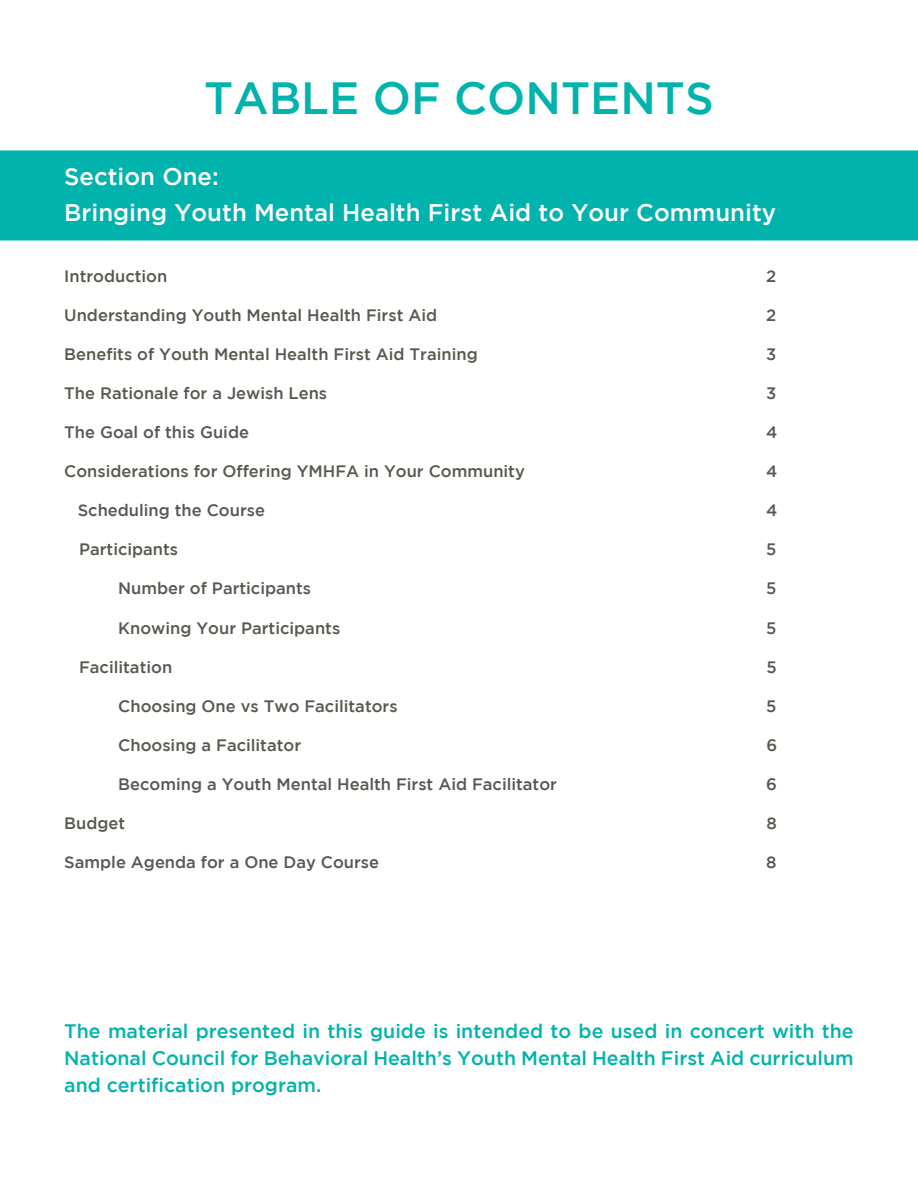
<style>
.page{position:relative;width:918px;height:1188px;background:#fff}
.page>*{position:absolute;margin:0;border:0;box-sizing:border-box;transform-origin:0 0}
.t1{font:500 45px "Gotham";color:#00b3ad}
.t2{font:500 24px/36px "Gotham";color:#fff}
.t3{font:500 19.5px/27px "Gotham";color:#00b3ad;text-align:justify}
.t4{font:500 16.5px "Gotham";color:#57584f}
</style>
<div class="page">
<div style="left:0;top:150px;width:918px;height:91px;background:#00b3ad"></div>
<h1 class="t1" style="left:204px;top:72px;width:511px">TABLE OF CONTENTS</h1>
<h2 class="t2" style="left:64px;top:158px;width:713px">Section One:<br>Bringing Youth Mental Health First Aid to Your Community</h2>
<p class="t4" style="left:64px;top:267px;width:105px">Introduction</p>
<p class="t4" style="left:766px;top:267px;width:12px">2</p>
<p class="t4" style="left:64px;top:306px;width:374px">Understanding Youth Mental Health First Aid</p>
<p class="t4" style="left:766px;top:306px;width:12px">2</p>
<p class="t4" style="left:64px;top:345px;width:415px">Benefits of Youth Mental Health First Aid Training</p>
<p class="t4" style="left:766px;top:345px;width:12px">3</p>
<p class="t4" style="left:64px;top:384px;width:264px">The Rationale for a Jewish Lens</p>
<p class="t4" style="left:766px;top:384px;width:12px">3</p>
<p class="t4" style="left:64px;top:423px;width:186px">The Goal of this Guide</p>
<p class="t4" style="left:766px;top:423px;width:13px">4</p>
<p class="t4" style="left:64px;top:462px;width:462px">Considerations for Offering YMHFA in Your Community</p>
<p class="t4" style="left:766px;top:462px;width:13px">4</p>
<p class="t4" style="left:78px;top:501px;width:189px">Scheduling the Course</p>
<p class="t4" style="left:766px;top:501px;width:13px">4</p>
<p class="t4" style="left:79px;top:540px;width:101px">Participants</p>
<p class="t4" style="left:766px;top:540px;width:12px">5</p>
<p class="t4" style="left:118px;top:579px;width:194px">Number of Participants</p>
<p class="t4" style="left:766px;top:579px;width:12px">5</p>
<p class="t4" style="left:118px;top:618px;width:223px">Knowing Your Participants</p>
<p class="t4" style="left:766px;top:618px;width:12px">5</p>
<p class="t4" style="left:79px;top:657px;width:95px">Facilitation</p>
<p class="t4" style="left:766px;top:657px;width:12px">5</p>
<p class="t4" style="left:118px;top:696px;width:281px">Choosing One vs Two Facilitators</p>
<p class="t4" style="left:766px;top:696px;width:12px">5</p>
<p class="t4" style="left:118px;top:735px;width:184px">Choosing a Facilitator</p>
<p class="t4" style="left:766px;top:735px;width:12px">6</p>
<p class="t4" style="left:118px;top:774px;width:440px">Becoming a Youth Mental Health First Aid Facilitator</p>
<p class="t4" style="left:766px;top:774px;width:12px">6</p>
<p class="t4" style="left:64px;top:813px;width:62px">Budget</p>
<p class="t4" style="left:766px;top:813px;width:12px">8</p>
<p class="t4" style="left:64px;top:852px;width:316px">Sample Agenda for a One Day Course</p>
<p class="t4" style="left:766px;top:852px;width:12px">8</p>
<p class="t3" style="left:64px;top:1018px;width:791px">The material presented in this guide is intended to be used in concert with the National Council for Behavioral Health’s Youth Mental Health First Aid curriculum and certification program.</p>
</div>
